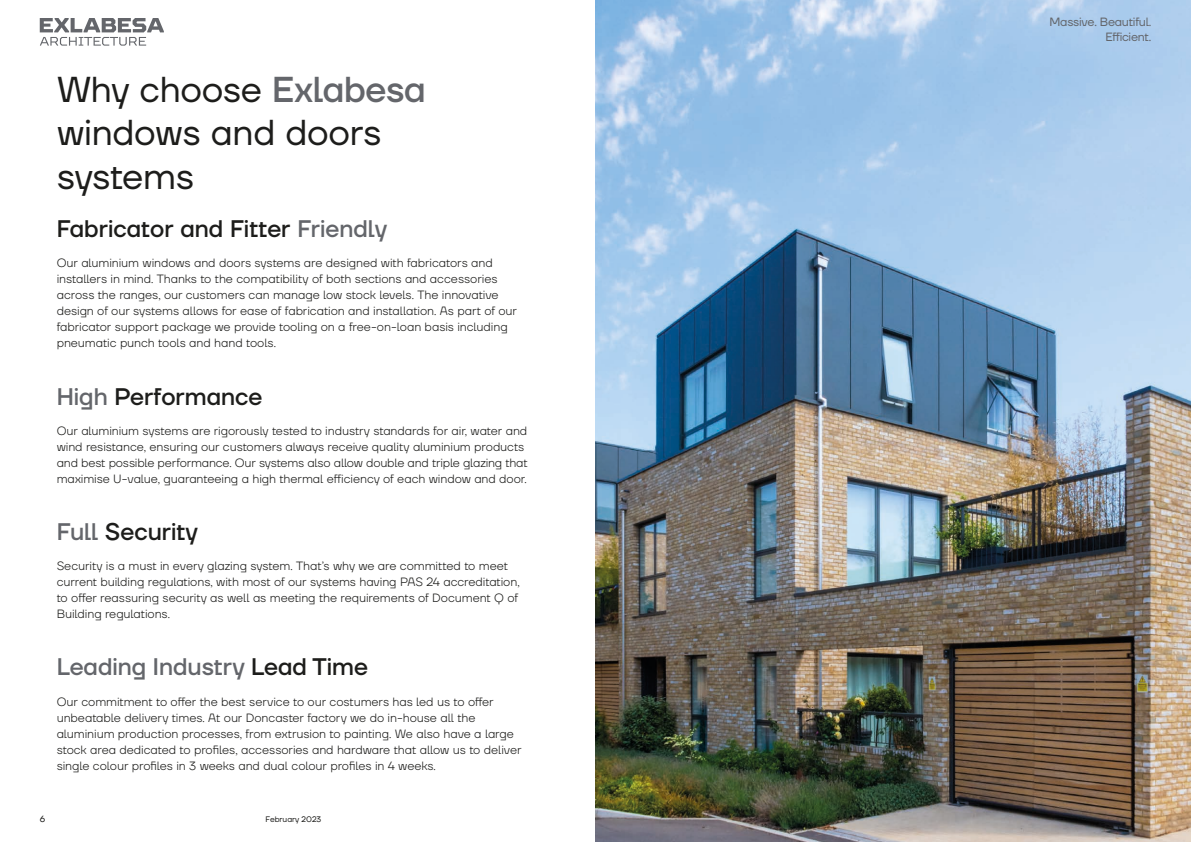
<style>
.page{position:relative;width:1191px;height:842px;background:#fff}
.page>*{position:absolute;margin:0;border:0;box-sizing:border-box;transform-origin:0 0}
.t1{font:36px/43.2px "TT Firs Neue";letter-spacing:-.01em;color:#1d1d1b}
.t2{font:500 24px "TT Firs Neue";color:#1d1d1b}
.t3{font:500 24px "TT Firs Neue";color:#64666b}
.t4{font:300 12px/16px "TT Firs Neue";letter-spacing:-.01em;color:#1d1d1b}
.t5{font:12px/14.4px "TT Firs Neue";letter-spacing:-.02em;color:#64666b;text-align:right}
.t6{font:9px "TT Firs Neue";color:#1d1d1b}
.t7{font:8px "TT Firs Neue";color:#1d1d1b}
.s1{font-weight:500;color:#64666b}
.s2{color:#64666b}
.s3{color:#1d1d1b}
</style>
<div class="page">
<svg style="left:40px;top:18px;width:124px;height:28px"></svg>
<img style="left:595px;top:0;width:596px;height:842px">
<h1 class="t1" style="left:57px;top:67px;width:370px">Why choose <span class="s1">Exlabesa </span>windows and doors systems</h1>
<h2 class="t2" style="left:57px;top:212px;width:332px">Fabricator and Fitter <span class="s2">Friendly</span></h2>
<p class="t4" style="left:57px;top:255px;width:462px">Our aluminium windows and doors systems are designed with fabricators and installers in mind. Thanks to the compatibility of both sections and accessories across the ranges, our customers can manage low stock levels. The innovative design of our systems allows for ease of fabrication and installation. As part of our fabricator support package we provide tooling on a free-on-loan basis including pneumatic punch tools and hand tools.</p>
<h2 class="t2" style="left:57px;top:380px;width:207px"><span class="s2">High</span> Performance</h2>
<p class="t4" style="left:57px;top:422px;width:472px">Our aluminium systems are rigorously tested to industry standards for air, water and wind resistance, ensuring our customers always receive quality aluminium products and best possible performance. Our systems also allow double and triple glazing that maximise U-value, guaranteeing a high thermal efficiency of each window and door.</p>
<h2 class="t2" style="left:57px;top:515px;width:143px"><span class="s2">Full</span> Security</h2>
<p class="t4" style="left:57px;top:558px;width:464px">Security is a must in every glazing system. That’s why we are committed to meet current building regulations, with most of our systems having PAS 24 accreditation, to offer reassuring security as well as meeting the requirements of Document Q of Building regulations.</p>
<h2 class="t3" style="left:57px;top:650px;width:313px">Leading Industry <span class="s3">Lead Time</span></h2>
<p class="t4" style="left:57px;top:693px;width:466px">Our commitment to offer the best service to our costumers has led us to offer unbeatable delivery times. At our Doncaster factory we do in-house all the aluminium production processes, from extrusion to painting. We also have a large stock area dedicated to profiles, accessories and hardware that allow us to deliver single colour profiles in 3 weeks and dual colour profiles in 4 weeks.</p>
<p class="t6" style="left:40px;top:813px;width:7px">6</p>
<p class="t7" style="left:266px;top:814px;width:57px">February 2023</p>
<p class="t5" style="left:1049px;top:15px;width:103px">Massive. Beautiful.<br>Efficient.</p>
</div>
